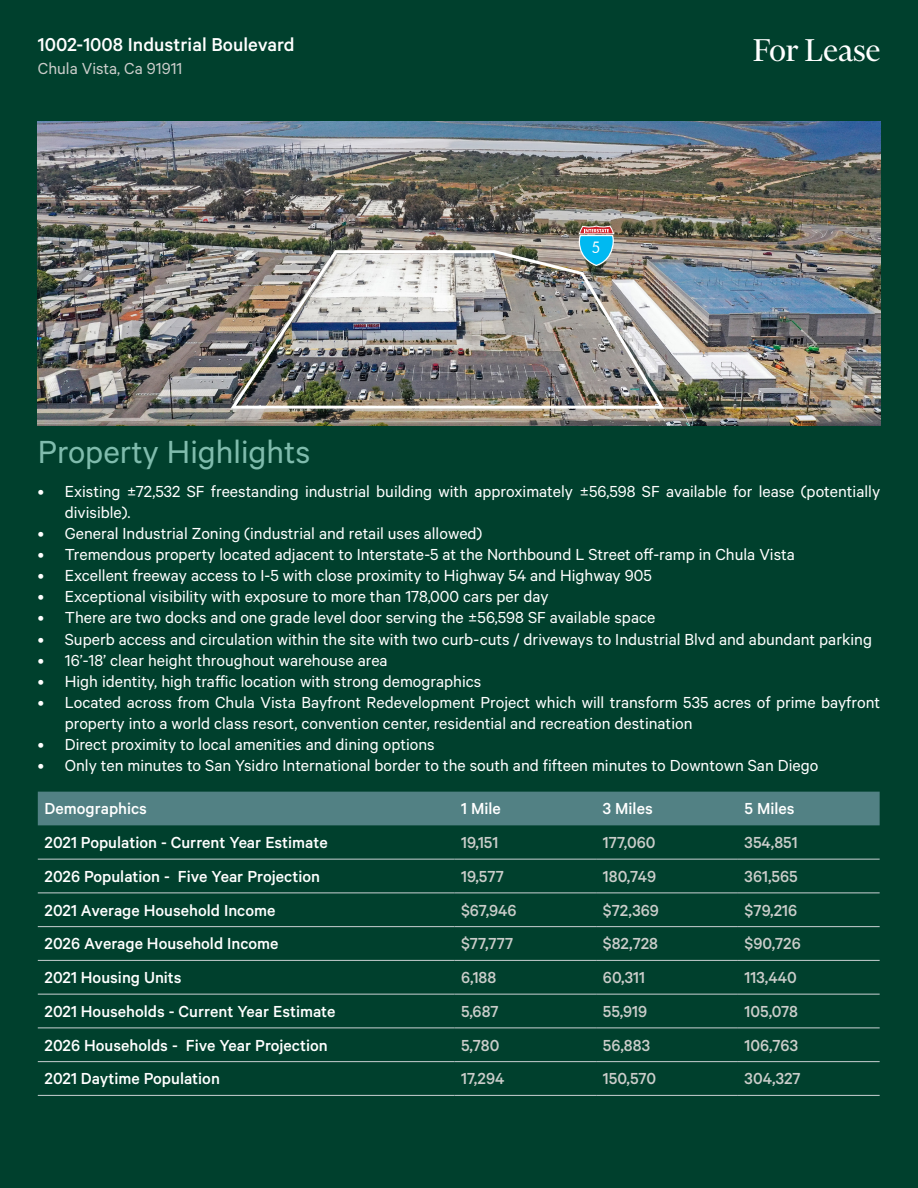
<style>
.page{position:relative;width:918px;height:1188px;background:#00402d}
.page>*{position:absolute;margin:0;border:0;box-sizing:border-box;transform-origin:0 0}
.t1{font:36px "Calibre";color:#80bcad}
.t2{font:36px "Financier Display";color:#fff}
.t3{font:500 21px "Calibre";color:#fff}
.t4{font:18px/21px "Calibre";color:#fff}
.t5{font:500 18px "Calibre";color:#fff}
.t6{font:500 18px "Calibre";color:#cbcdca}
.t7{font:18px "Calibre";color:#cbcdca}
.t8{font:16.2px "Futura BT";color:#fff;scale:.88 1}
</style>
<div class="page">
<div style="left:38px;top:792px;width:842px;height:33px;background:#528184"></div>
<hr style="left:38px;top:859px;width:416px;height:1px;background:#cad1d3">
<hr style="left:454px;top:859px;width:142px;height:1px;background:#cad1d3">
<hr style="left:596px;top:859px;width:142px;height:1px;background:#cad1d3">
<hr style="left:738px;top:859px;width:142px;height:1px;background:#cad1d3">
<hr style="left:38px;top:892px;width:416px;height:1px;background:#cad1d3">
<hr style="left:454px;top:892px;width:142px;height:1px;background:#cad1d3">
<hr style="left:596px;top:892px;width:142px;height:1px;background:#cad1d3">
<hr style="left:738px;top:892px;width:142px;height:1px;background:#cad1d3">
<hr style="left:38px;top:926px;width:416px;height:1px;background:#cad1d3">
<hr style="left:454px;top:926px;width:142px;height:1px;background:#cad1d3">
<hr style="left:596px;top:926px;width:142px;height:1px;background:#cad1d3">
<hr style="left:738px;top:926px;width:142px;height:1px;background:#cad1d3">
<hr style="left:38px;top:960px;width:416px;height:1px;background:#cad1d3">
<hr style="left:454px;top:960px;width:142px;height:1px;background:#cad1d3">
<hr style="left:596px;top:960px;width:142px;height:1px;background:#cad1d3">
<hr style="left:738px;top:960px;width:142px;height:1px;background:#cad1d3">
<hr style="left:38px;top:994px;width:416px;height:1px;background:#cad1d3">
<hr style="left:454px;top:994px;width:142px;height:1px;background:#cad1d3">
<hr style="left:596px;top:994px;width:142px;height:1px;background:#cad1d3">
<hr style="left:738px;top:994px;width:142px;height:1px;background:#cad1d3">
<hr style="left:38px;top:1027px;width:416px;height:1px;background:#cad1d3">
<hr style="left:454px;top:1027px;width:142px;height:1px;background:#cad1d3">
<hr style="left:596px;top:1027px;width:142px;height:1px;background:#cad1d3">
<hr style="left:738px;top:1027px;width:142px;height:1px;background:#cad1d3">
<hr style="left:38px;top:1061px;width:416px;height:1px;background:#cad1d3">
<hr style="left:454px;top:1061px;width:142px;height:1px;background:#cad1d3">
<hr style="left:596px;top:1061px;width:142px;height:1px;background:#cad1d3">
<hr style="left:738px;top:1061px;width:142px;height:1px;background:#cad1d3">
<hr style="left:38px;top:1095px;width:416px;height:1px;background:#cad1d3">
<hr style="left:454px;top:1095px;width:142px;height:1px;background:#cad1d3">
<hr style="left:596px;top:1095px;width:142px;height:1px;background:#cad1d3">
<hr style="left:738px;top:1095px;width:142px;height:1px;background:#cad1d3">
<img style="left:38px;top:122px;width:842px;height:304px">
<img style="left:228px;top:247px;width:439px;height:163px">
<svg style="left:578px;top:225px;width:37px;height:42px;background:#62a6bd"></svg>
<p class="t3" style="left:38px;top:33px;width:258px">1002-1008 Industrial Boulevard</p>
<p class="t7" style="left:38px;top:58px;width:146px">Chula Vista, Ca 91911</p>
<p class="t8" style="left:592px;top:238px;width:11px">5</p>
<h1 class="t2" style="left:753px;top:32px;width:129px">For Lease</h1>
<h1 class="t1" style="left:38px;top:431px;width:274px">Property Highlights</h1>
<p class="t4" style="left:65px;top:481px;width:817px;text-indent:-27px">• Existing ±72,532 SF freestanding industrial building with approximately ±56,598 SF available for lease (potentially divisible).</p>
<p class="t4" style="left:38px;top:523px;width:446px">• General Industrial Zoning (industrial and retail uses allowed)</p>
<p class="t4" style="left:38px;top:544px;width:759px">• Tremendous property located adjacent to Interstate-5 at the Northbound L Street off-ramp in Chula Vista</p>
<p class="t4" style="left:38px;top:565px;width:616px">• Excellent freeway access to I-5 with close proximity to Highway 54 and Highway 905</p>
<p class="t4" style="left:38px;top:586px;width:512px">• Exceptional visibility with exposure to more than 178,000 cars per day</p>
<p class="t4" style="left:38px;top:607px;width:619px">• There are two docks and one grade level door serving the ±56,598 SF available space</p>
<p class="t4" style="left:38px;top:628px;width:836px">• Superb access and circulation within the site with two curb-cuts / driveways to Industrial Blvd and abundant parking</p>
<p class="t4" style="left:38px;top:649px;width:351px">• 16’-18’ clear height throughout warehouse area</p>
<p class="t4" style="left:38px;top:670px;width:445px">• High identity, high traffic location with strong demographics</p>
<p class="t4" style="left:65px;top:691px;width:817px;text-indent:-27px">• Located across from Chula Vista Bayfront Redevelopment Project which will transform 535 acres of prime bayfront property into a world class resort, convention center, residential and recreation destination</p>
<p class="t4" style="left:38px;top:733px;width:398px">• Direct proximity to local amenities and dining options</p>
<p class="t4" style="left:38px;top:754px;width:782px">• Only ten minutes to San Ysidro International border to the south and fifteen minutes to Downtown San Diego</p>
<p class="t5" style="left:45px;top:798px;width:104px">Demographics</p>
<p class="t5" style="left:461px;top:798px;width:41px">1 Mile</p>
<p class="t5" style="left:603px;top:798px;width:51px">3 Miles</p>
<p class="t5" style="left:745px;top:798px;width:52px">5 Miles</p>
<p class="t5" style="left:45px;top:832px;width:285px">2021 Population - Current Year Estimate</p>
<p class="t6" style="left:461px;top:832px;width:39px">19,151</p>
<p class="t6" style="left:603px;top:832px;width:54px">177,060</p>
<p class="t6" style="left:745px;top:832px;width:55px">354,851</p>
<p class="t5" style="left:45px;top:866px;width:277px">2026 Population - Five Year Projection</p>
<p class="t6" style="left:461px;top:866px;width:44px">19,577</p>
<p class="t6" style="left:603px;top:866px;width:55px">180,749</p>
<p class="t6" style="left:745px;top:866px;width:55px">361,565</p>
<p class="t5" style="left:45px;top:900px;width:232px">2021 Average Household Income</p>
<p class="t6" style="left:461px;top:900px;width:57px">$67,946</p>
<p class="t6" style="left:603px;top:900px;width:57px">$72,369</p>
<p class="t6" style="left:745px;top:900px;width:54px">$79,216</p>
<p class="t5" style="left:45px;top:933px;width:236px">2026 Average Household Income</p>
<p class="t6" style="left:461px;top:933px;width:54px">$77,777</p>
<p class="t6" style="left:603px;top:933px;width:57px">$82,728</p>
<p class="t6" style="left:745px;top:933px;width:58px">$90,726</p>
<p class="t5" style="left:45px;top:967px;width:139px">2021 Housing Units</p>
<p class="t6" style="left:461px;top:967px;width:37px">6,188</p>
<p class="t6" style="left:603px;top:967px;width:44px">60,311</p>
<p class="t6" style="left:745px;top:967px;width:54px">113,440</p>
<p class="t5" style="left:45px;top:1001px;width:293px">2021 Households - Current Year Estimate</p>
<p class="t6" style="left:461px;top:1001px;width:39px">5,687</p>
<p class="t6" style="left:603px;top:1001px;width:46px">55,919</p>
<p class="t6" style="left:745px;top:1001px;width:55px">105,078</p>
<p class="t5" style="left:45px;top:1035px;width:285px">2026 Households - Five Year Projection</p>
<p class="t6" style="left:461px;top:1035px;width:40px">5,780</p>
<p class="t6" style="left:603px;top:1035px;width:49px">56,883</p>
<p class="t6" style="left:745px;top:1035px;width:55px">106,763</p>
<p class="t5" style="left:45px;top:1068px;width:177px">2021 Daytime Population</p>
<p class="t6" style="left:461px;top:1068px;width:45px">17,294</p>
<p class="t6" style="left:603px;top:1068px;width:55px">150,570</p>
<p class="t6" style="left:745px;top:1068px;width:58px">304,327</p>
</div>
